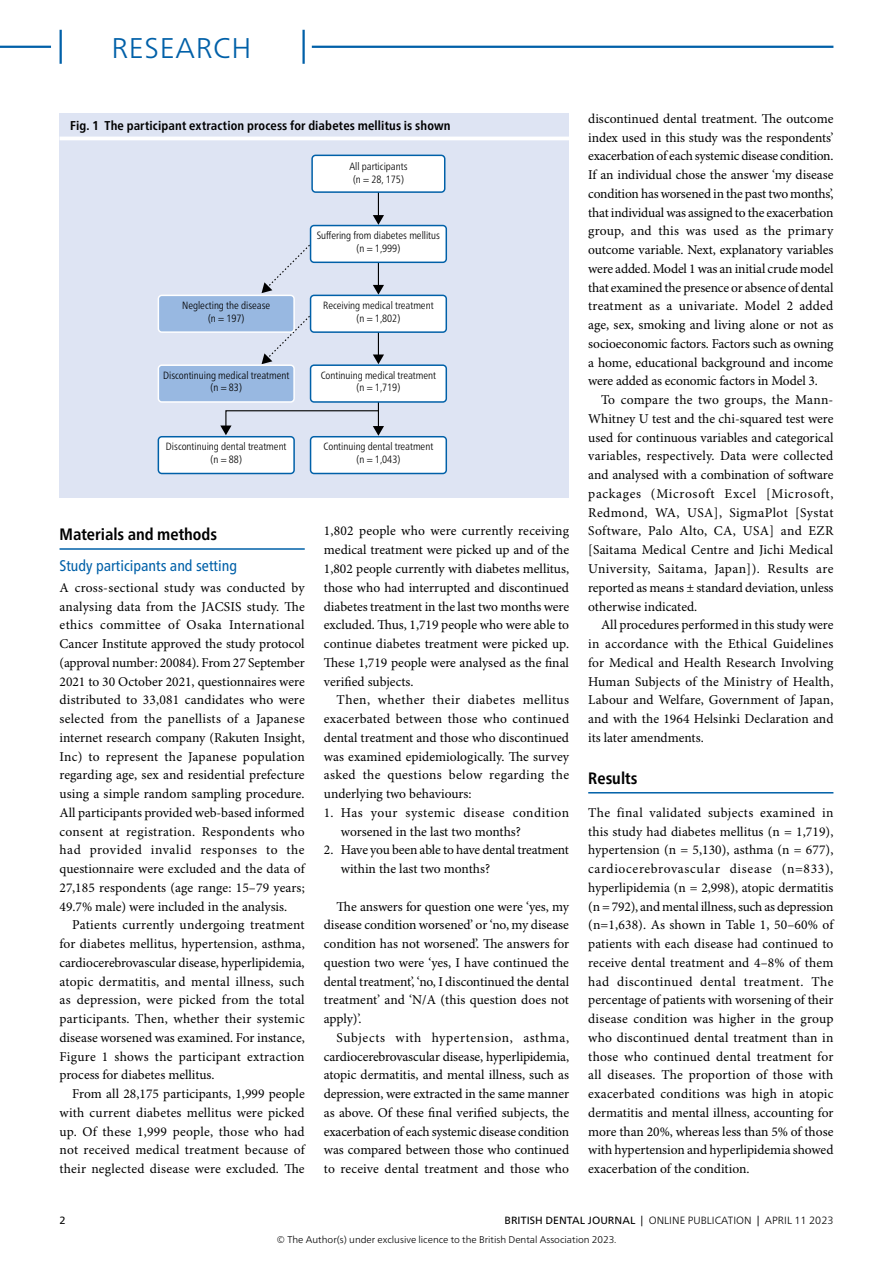
<style>
.page{position:relative;width:893px;height:1263px;background:#fff}
.page>*{position:absolute;margin:0;border:0;box-sizing:border-box;transform-origin:0 0}
.t1{font:28.5px "Frutiger Neue LT Pro Light 2";letter-spacing:.025em;color:#0060a8}
.SectionHeading_1_MSS{font:700 condensed 16.5px "Frutiger Neue LT Pro";color:#000}
.SectionHeading_2_MSS{font:condensed 15.3px "Frutiger Neue LT Pro";color:#0060a8}
.Para_9pt_justified{font:13.5px/18.8px "Minion Pro";color:#000;text-align:justify}
.Para_9pt_justified_1{font:13.5px/18.8px "Minion Pro";color:#000;text-align:justify}
.Para_9pt_justified_1-2{font:13.5px/18.8px "Minion Pro";letter-spacing:.025em;color:#000}
.Image_Caption_MSS_wh{font:700 condensed 12.75px "Frutiger Neue LT Pro";letter-spacing:.01em;color:#000}
.t2{font:10.5px/12.6px "Frutiger Neue LT Pro Cn Lt 2";color:#000;text-align:center}
.t3{font:10.5px "Frutiger Neue LT Pro";letter-spacing:.005em;color:#000}
.t4{font:300 9.75px "Frutiger Neue LT Pro";color:#000}
.s1{font-family:"Frutiger Neue LT Pro Light 2"}
.s2{font-weight:300}
</style>
<div class="page">
<hr style="left:60px;top:548px;width:245px;height:2px;background:#0060a8">
<hr style="left:588px;top:792px;width:245px;height:1px;background:#0060a8">
<div style="left:60px;top:114px;width:509px;height:384px;background:#dee4f3"></div>
<hr style="left:378px;top:186px;width:1px;height:31px;background:#000">
<hr style="left:378px;top:397px;width:1px;height:31px;background:#000">
<svg style="left:158px;top:215px;width:289px;height:188px"></svg>
<svg style="left:158px;top:410px;width:289px;height:64px"></svg>
<svg style="left:311px;top:155px;width:134px;height:38px;background:#e9f1f7"></svg>
<hr style="left:60px;top:137px;width:509px;height:3px;background:#fff">
<hr style="left:0;top:46px;width:51px;height:2px;background:#0060a8">
<hr style="left:312px;top:46px;width:521px;height:2px;background:#0060a8">
<hr style="left:60px;top:30px;width:2px;height:34px;background:#0060a8">
<hr style="left:302px;top:30px;width:3px;height:34px;background:#0060a8">
<h1 class="t1" style="left:112px;top:31px;width:141px">RESEARCH</h1>
<p class="Image_Caption_MSS_wh" style="left:70px;top:118px;width:382px">Fig. 1 The participant extraction process for diabetes mellitus is shown</p>
<p class="t2" style="left:349px;top:160px;width:60px">All participants (n = 28, 175)</p>
<p class="t2" style="left:317px;top:229px;width:125px">Suffering from diabetes mellitus (n = 1,999)</p>
<p class="t2" style="left:182px;top:299px;width:90px">Neglecting the disease (n = 197)</p>
<p class="t2" style="left:323px;top:299px;width:112px">Receiving medical treatment (n = 1,802)</p>
<p class="t2" style="left:163px;top:369px;width:128px">Discontinuing medical treatment (n = 83)</p>
<p class="t2" style="left:321px;top:369px;width:117px">Continuing medical treatment (n = 1,719)</p>
<p class="t2" style="left:166px;top:440px;width:122px">Discontinuing dental treatment (n = 88)</p>
<p class="t2" style="left:324px;top:440px;width:111px">Continuing dental treatment (n = 1,043)</p>
<p class="SectionHeading_1_MSS" style="left:60px;top:524px;width:159px">Materials and methods</p>
<p class="SectionHeading_2_MSS" style="left:60px;top:557px;width:179px">Study participants and setting</p>
<p class="Para_9pt_justified_1" style="left:60px;top:579px;width:247px">A cross-sectional study was conducted by analysing data from the JACSIS study. The ethics committee of Osaka International Cancer Institute approved the study protocol (approval number: 20084). From 27 September 2021 to 30 October 2021, questionnaires were distributed to 33,081 candidates who were selected from the panellists of a Japanese internet research company (Rakuten Insight, Inc) to represent the Japanese population regarding age, sex and residential prefecture using a simple random sampling procedure.<br>All participants provided web-based informed consent at registration. Respondents who had provided invalid responses to the questionnaire were excluded and the data of 27,185 respondents (age range: 15–79 years; 49.7% male) were included in the analysis.</p>
<p class="Para_9pt_justified" style="left:60px;top:916px;width:247px;text-indent:13px">Patients currently undergoing treatment for diabetes mellitus, hypertension, asthma, cardiocerebrovascular disease, hyperlipidemia, atopic dermatitis, and mental illness, such as depression, were picked from the total participants. Then, whether their systemic disease worsened was examined. For instance, Figure 1 shows the participant extraction process for diabetes mellitus.</p>
<p class="Para_9pt_justified" style="left:60px;top:1085px;width:247px;text-indent:13px">From all 28,175 participants, 1,999 people with current diabetes mellitus were picked up. Of these 1,999 people, those who had not received medical treatment because of their neglected disease were excluded. The</p>
<p class="Para_9pt_justified" style="left:324px;top:522px;width:247px">1,802 people who were currently receiving medical treatment were picked up and of the 1,802 people currently with diabetes mellitus, those who had interrupted and discontinued diabetes treatment in the last two months were excluded. Thus, 1,719 people who were able to continue diabetes treatment were picked up.<br>These 1,719 people were analysed as the final verified subjects.</p>
<p class="Para_9pt_justified" style="left:324px;top:691px;width:247px;text-indent:13px">Then, whether their diabetes mellitus exacerbated between those who continued dental treatment and those who discontinued was examined epidemiologically. Te survey asked the questions below regarding the underlying two behaviours:</p>
<p class="Para_9pt_justified_1-2" style="left:341px;top:804px;width:230px;text-indent:-17px">1. Has your systemic disease condition worsened in the last two months?</p>
<p class="Para_9pt_justified_1" style="left:341px;top:841px;width:230px;text-indent:-17px">2. Have you been able to have dental treatment within the last two months?</p>
<p class="Para_9pt_justified" style="left:324px;top:897px;width:247px;text-indent:13px">The answers for question one were ‘yes, my disease condition worsened’ or ‘no, my disease condition has not worsened’. The answers for question two were ‘yes, I have continued the dental treatment’, ‘no, I discontinued the dental treatment’ and ‘N/A (this question does not apply)’.</p>
<p class="Para_9pt_justified" style="left:324px;top:1029px;width:247px;text-indent:13px">Subjects with hypertension, asthma, cardiocerebrovascular disease, hyperlipidemia, atopic dermatitis, and mental illness, such as depression, were extracted in the same manner as above. Of these final verified subjects, the exacerbation of each systemic disease condition was compared between those who continued to receive dental treatment and those who</p>
<p class="Para_9pt_justified" style="left:588px;top:110px;width:247px">discontinued dental treatment. The outcome index used in this study was the respondents’ exacerbation of each systemic disease condition.<br>If an individual chose the answer ‘my disease condition has worsened in the past two months’, that individual was assigned to the exacerbation group, and this was used as the primary outcome variable. Next, explanatory variables were added. Model 1 was an initial crude model that examined the presence or absence of dental treatment as a univariate. Model 2 added age, sex, smoking and living alone or not as socioeconomic factors. Factors such as owning a home, educational background and income were added as economic factors in Model 3.</p>
<p class="Para_9pt_justified" style="left:588px;top:391px;width:247px;text-indent:13px">To compare the two groups, the Mann-Whitney U test and the chi-squared test were used for continuous variables and categorical variables, respectively. Data were collected and analysed with a combination of software packages (Microsoft Excel [Microsoft, Redmond, WA, USA], SigmaPlot [Systat Software, Palo Alto, CA, USA] and EZR [Saitama Medical Centre and Jichi Medical University, Saitama, Japan]). Results are reported as means ± standard deviation, unless otherwise indicated.</p>
<p class="Para_9pt_justified" style="left:588px;top:616px;width:247px;text-indent:13px">All procedures performed in this study were in accordance with the Ethical Guidelines for Medical and Health Research Involving Human Subjects of the Ministry of Health, Labour and Welfare, Government of Japan, and with the 1964 Helsinki Declaration and its later amendments.</p>
<p class="SectionHeading_1_MSS" style="left:588px;top:768px;width:51px">Results</p>
<p class="Para_9pt_justified_1" style="left:588px;top:804px;width:247px">The final validated subjects examined in this study had diabetes mellitus (n = 1,719), hypertension (n = 5,130), asthma (n = 677), cardiocerebrovascular disease (n=833), hyperlipidemia (n = 2,998), atopic dermatitis (n = 792), and mental illness, such as depression (n=1,638). As shown in Table 1, 50–60% of patients with each disease had continued to receive dental treatment and 4–8% of them had discontinued dental treatment. The percentage of patients with worsening of their disease condition was higher in the group who discontinued dental treatment than in those who continued dental treatment for all diseases. The proportion of those with exacerbated conditions was high in atopic dermatitis and mental illness, accounting for more than 20%, whereas less than 5% of those with hypertension and hyperlipidemia showed exacerbation of the condition.</p>
<p class="t3" style="left:60px;top:1214px;width:8px">2</p>
<p class="t3" style="left:504px;top:1214px;width:330px">BRITISH DENTAL JOURNAL | <span class="s1">ONLINE PUBLICATION</span> | <span class="s2">APRIL 11 2023</span></p>
<p class="t4" style="left:276px;top:1234px;width:342px">© The Author(s) under exclusive licence to the British Dental Association 2023.</p>
</div>
